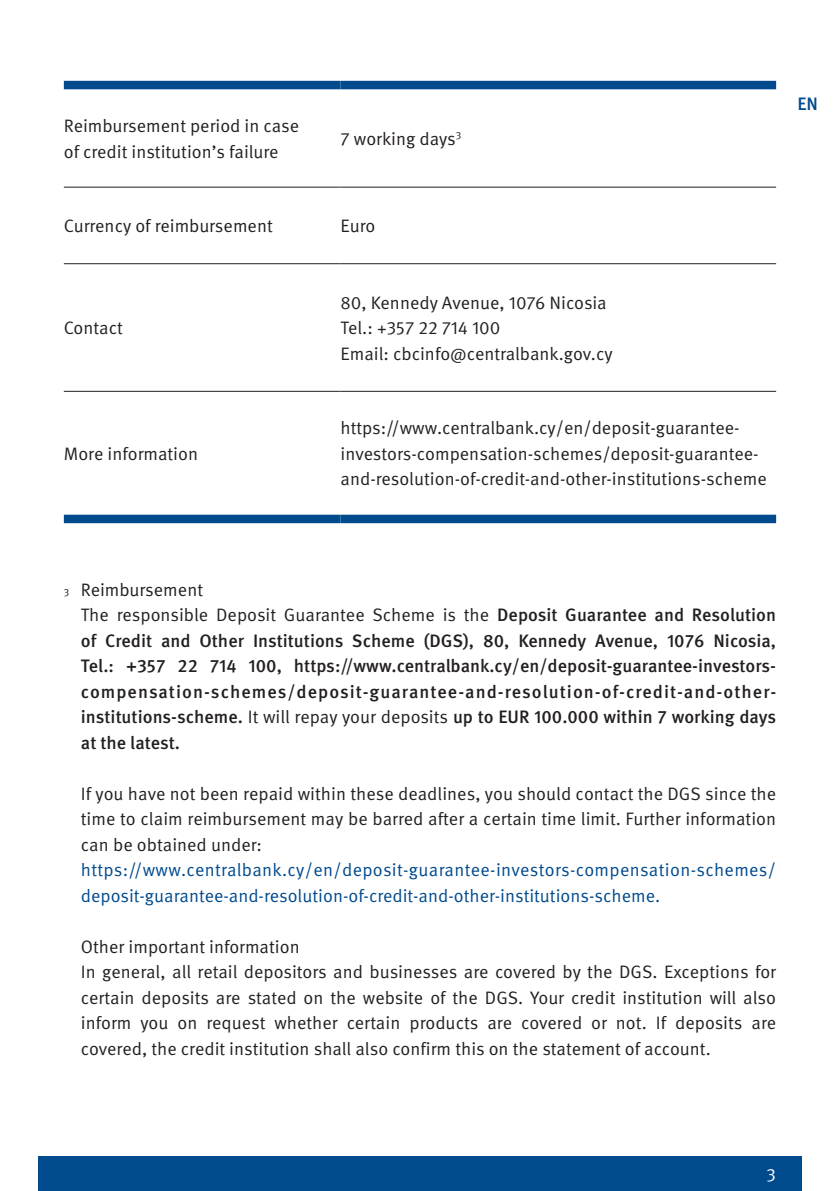
<style>
.page{position:relative;width:840px;height:1191px;background:#fff}
.page>*{position:absolute;margin:0;border:0;box-sizing:border-box;transform-origin:0 0}
.TEXT_TAB{font:18px/25.6px "Meta Pro Norm";color:#231f20;text-align:justify}
.TEXT_TAB-2{font:500 18px/25.6px "Meta Pro";color:#231f20;text-align:justify}
.TABLE_TEXT{font:18px/25.6px "Meta Pro Norm";color:#231f20}
.TEXT_TAB-3{font:18px/25.6px "Meta Pro Norm";letter-spacing:.005em;color:#004a8d}
.t1{font:500 18px "Meta Pro";color:#004a8d}
.t2{font:18px "Meta Pro Norm";color:#fff}
.s1{font-size:10.4px}
.s2{font-family:"Meta Pro Norm";font-weight:400}
</style>
<div class="page">
<div style="left:38px;top:1157px;width:763px;height:34px;background:#004a8d"></div>
<hr style="left:64px;top:187px;width:276px;height:1px;background:#231f20">
<hr style="left:340px;top:187px;width:435px;height:1px;background:#231f20">
<hr style="left:64px;top:263px;width:276px;height:1px;background:#231f20">
<hr style="left:340px;top:263px;width:435px;height:1px;background:#231f20">
<hr style="left:64px;top:391px;width:276px;height:1px;background:#231f20">
<hr style="left:340px;top:391px;width:435px;height:1px;background:#231f20">
<div style="left:64px;top:81px;width:276px;height:8px;background:#004a8d"></div>
<div style="left:340px;top:81px;width:435px;height:8px;background:#004a8d"></div>
<div style="left:64px;top:514px;width:276px;height:9px;background:#004a8d"></div>
<div style="left:340px;top:514px;width:435px;height:9px;background:#004a8d"></div>
<p class="TABLE_TEXT" style="left:64px;top:112px;width:237px">Reimbursement period in case of credit institution’s failure</p>
<p class="TABLE_TEXT" style="left:340px;top:125px;width:122px">7 working days<sup>3</sup></p>
<p class="TABLE_TEXT" style="left:64px;top:212px;width:210px">Currency of reimbursement</p>
<p class="TABLE_TEXT" style="left:340px;top:212px;width:36px">Euro</p>
<p class="TABLE_TEXT" style="left:64px;top:314px;width:60px">Contact</p>
<p class="TABLE_TEXT" style="left:64px;top:440px;width:136px">More information</p>
<p class="TABLE_TEXT" style="left:340px;top:288px;width:273px">80, Kennedy Avenue, 1076 Nicosia<br>Tel.: +357 22 714 100<br>Email: cbcinfo@centralbank.gov.cy</p>
<p class="TABLE_TEXT" style="left:340px;top:414px;width:427px">https://www.centralbank.cy/en/deposit-guarantee&shy;investors-compensation-schemes/deposit-guarantee&shy;and-resolution-of-credit-and-other-institutions-scheme</p>
<p class="t1" style="left:797px;top:90px;width:22px">EN</p>
<p class="TEXT_TAB" style="left:64px;top:575px;width:141px"><span class="s1">3</span> Reimbursement</p>
<p class="TEXT_TAB-2" style="left:81px;top:601px;width:696px"><span class="s2">The responsible Deposit Guarantee Scheme is the</span> Deposit Guarantee and Resolution of Credit and Other Institutions Scheme (DGS), 80, Kennedy Avenue, 1076 Nicosia, Tel.: +357 22 714 100, https://www.centralbank.cy/en/deposit-guarantee-investors&shy;compensation-schemes/deposit-guarantee-and-resolution-of-credit-and-other&shy;institutions-scheme. <span class="s2">It will repay your deposits</span> up to EUR 100.000 within 7 working days at the latest.</p>
<p class="TEXT_TAB" style="left:81px;top:779px;width:696px">If you have not been repaid within these deadlines, you should contact the DGS since the time to claim reimbursement may be barred after a certain time limit. Further information can be obtained under:</p>
<p class="TEXT_TAB-3" style="left:81px;top:856px;width:696px">https://www.centralbank.cy/en/deposit-guarantee-investors-compensation-schemes/ deposit-guarantee-and-resolution-of-credit-and-other-institutions-scheme.</p>
<p class="TEXT_TAB" style="left:81px;top:932px;width:220px">Other important information</p>
<p class="TEXT_TAB" style="left:81px;top:958px;width:696px">In general, all retail depositors and businesses are covered by the DGS. Exceptions for certain deposits are stated on the website of the DGS. Your credit institution will also inform you on request whether certain products are covered or not. If deposits are covered, the credit institution shall also confirm this on the statement of account.</p>
<p class="t2" style="left:766px;top:1160px;width:11px">3</p>
</div>
